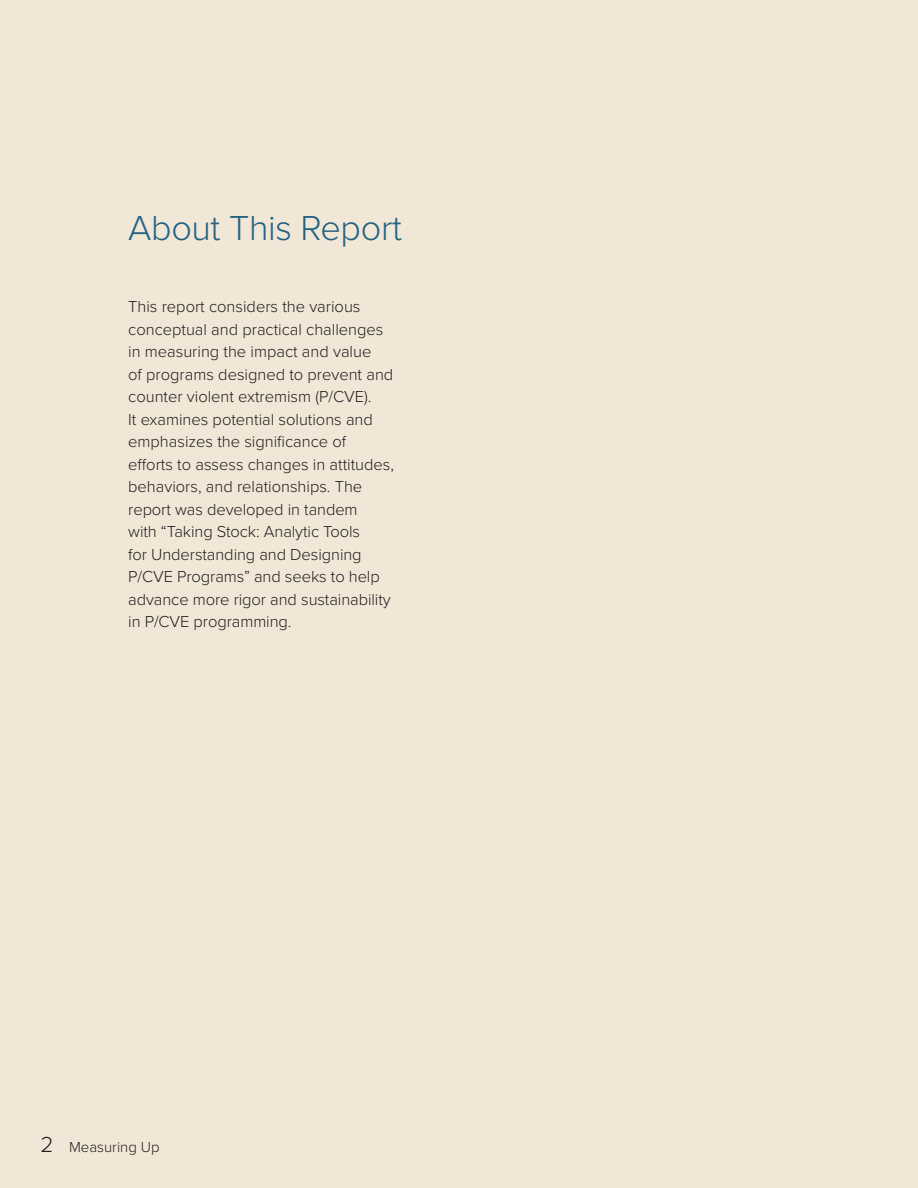
<style>
.page{position:relative;width:918px;height:1188px;background:#f1e7d6}
.page>*{position:absolute;margin:0;border:0;box-sizing:border-box;transform-origin:0 0}
.t1{font:300 36px "Proxima Nova";letter-spacing:-.01em;color:#256383}
.t2{font:300 16.5px/22.5px "Proxima Nova";color:#231f20}
.t3{font:300 15px "Proxima Nova";color:#231f20}
.s1{font-size:22.5px}
</style>
<div class="page">
<h1 class="t1" style="left:128px;top:201px;width:275px">About This Report</h1>
<p class="t2" style="left:128px;top:294px;width:267px">This report considers the various conceptual and practical challenges in measuring the impact and value<br>of programs designed to prevent and counter violent extremism (P/CVE).<br>It examines potential solutions and emphasizes the significance of efforts to assess changes in attitudes, behaviors, and relationships. The report was developed in tandem<br>with “Taking Stock: Analytic Tools<br>for Understanding and Designing P/CVE Programs” and seeks to help advance more rigor and sustainability in P/CVE programming.</p>
<p class="t3" style="left:40px;top:1136px;width:121px"><span class="s1">2</span> Measuring Up</p>
</div>
